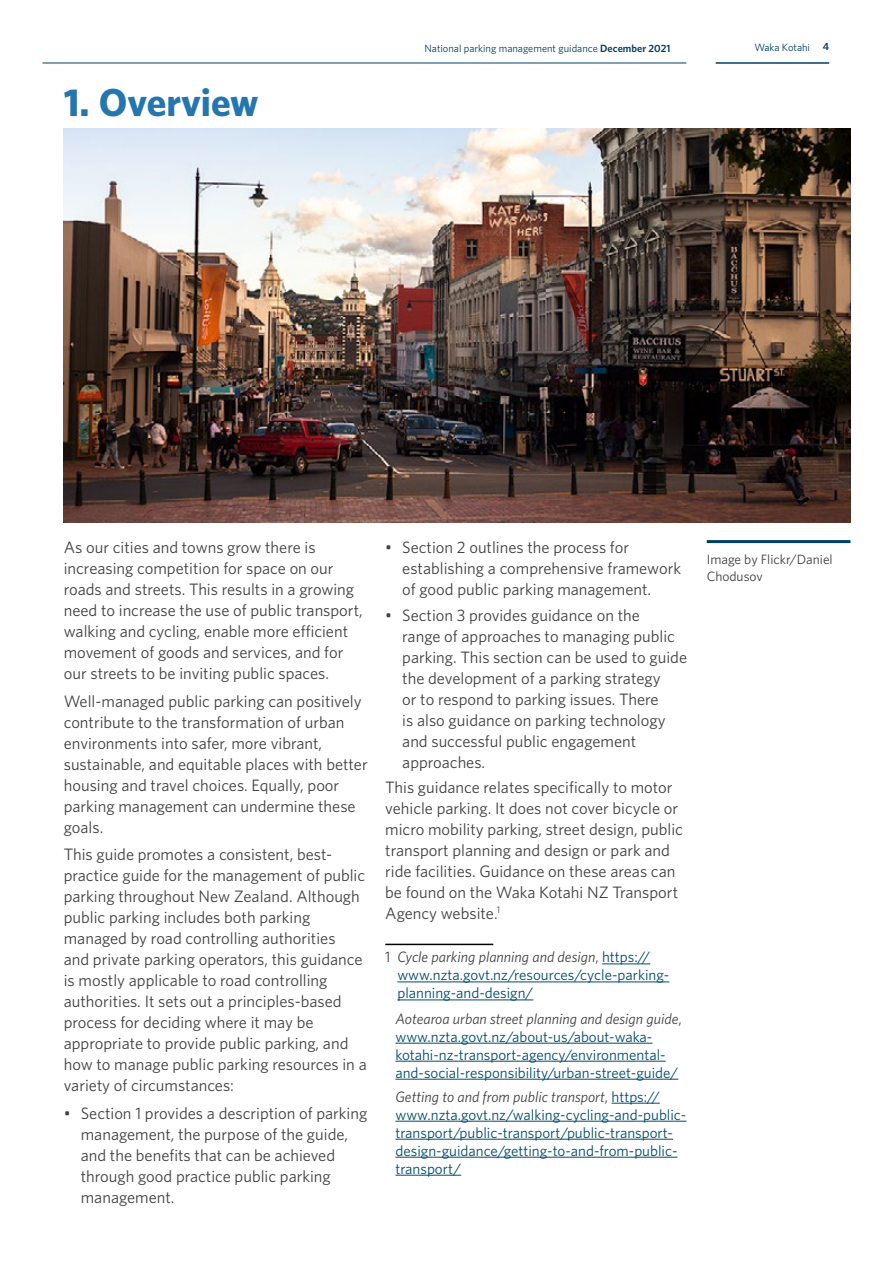
<style>
.page{position:relative;width:893px;height:1263px;background:#fff}
.page>*{position:absolute;margin:0;border:0;box-sizing:border-box;transform-origin:0 0}
.t1{font:700 39px "Whitney";color:#2575ae}
.t2{font:16.5px/21px "Whitney";color:#414042}
.t3{font:15px/18px "Whitney";color:#004b6f}
.t4{font:13.5px/16.5px "Whitney";color:#414042}
.t5{font:10.5px "Whitney";color:#003f64}
.s1{font-weight:600}
.s2{color:#414042}
.s3{font-style:italic;color:#414042}
</style>
<div class="page">
<hr style="left:716px;top:62px;width:113px;height:2px;background:#003f64">
<hr style="left:43px;top:63px;width:643px;height:1px;background:#003f64">
<hr style="left:385px;top:944px;width:108px;height:1px;background:#000">
<hr style="left:602px;top:963px;width:48px;height:1px;background:#004b6f">
<hr style="left:397px;top:981px;width:272px;height:1px;background:#004b6f">
<hr style="left:397px;top:999px;width:136px;height:1px;background:#004b6f">
<hr style="left:395px;top:1043px;width:257px;height:1px;background:#004b6f">
<hr style="left:395px;top:1061px;width:271px;height:1px;background:#004b6f">
<hr style="left:395px;top:1079px;width:283px;height:1px;background:#004b6f">
<hr style="left:612px;top:1103px;width:48px;height:1px;background:#004b6f">
<hr style="left:395px;top:1121px;width:291px;height:1px;background:#004b6f">
<hr style="left:395px;top:1139px;width:278px;height:1px;background:#004b6f">
<hr style="left:395px;top:1157px;width:283px;height:1px;background:#004b6f">
<hr style="left:395px;top:1175px;width:66px;height:1px;background:#004b6f">
<img style="left:64px;top:129px;width:786px;height:393px">
<hr style="left:707px;top:540px;width:143px;height:3px;background:#003f64">
<h1 class="t1" style="left:64px;top:77px;width:196px">1. Overview</h1>
<p class="t5" style="left:425px;top:41px;width:247px">National parking management guidance <span class="s1">December 2021</span></p>
<p class="t5" style="left:754px;top:40px;width:76px">Waka Kotahi <span class="s1">4</span></p>
<p class="t2" style="left:64px;top:537px;width:301px">As our cities and towns grow there is increasing competition for space on our roads and streets. This results in a growing need to increase the use of public transport, walking and cycling, enable more efficient movement of goods and services, and for our streets to be inviting public spaces.</p>
<p class="t2" style="left:64px;top:690px;width:305px">Well-managed public parking can positively contribute to the transformation of urban environments into safer, more vibrant, sustainable, and equitable places with better housing and travel choices. Equally, poor parking management can undermine these goals.</p>
<p class="t2" style="left:64px;top:843px;width:304px">This guide promotes a consistent, best&shy;practice guide for the management of public parking throughout New Zealand. Although public parking includes both parking managed by road controlling authorities<br>and private parking operators, this guidance is mostly applicable to road controlling authorities. It sets out a principles-based process for deciding where it may be appropriate to provide public parking, and how to manage public parking resources in a variety of circumstances:</p>
<p class="t2" style="left:81px;top:1102px;width:288px;text-indent:-17px">• Section 1 provides a description of parking management, the purpose of the guide, and the benefits that can be achieved through good practice public parking management.</p>
<p class="t2" style="left:402px;top:537px;width:280px;text-indent:-17px">• Section 2 outlines the process for establishing a comprehensive framework of good public parking management.</p>
<p class="t2" style="left:402px;top:604px;width:286px;text-indent:-17px">• Section 3 provides guidance on the<br>range of approaches to managing public parking. This section can be used to guide the development of a parking strategy<br>or to respond to parking issues. There<br>is also guidance on parking technology and successful public engagement approaches.</p>
<p class="t2" style="left:385px;top:776px;width:299px">This guidance relates specifically to motor vehicle parking. It does not cover bicycle or micro mobility parking, street design, public transport planning and design or park and ride facilities. Guidance on these areas can be found on the Waka Kotahi NZ Transport Agency website.<sup>1</sup></p>
<p class="t3" style="left:397px;top:948px;width:274px;text-indent:-12px"><span class="s2">1</span> <span class="s3">Cycle parking planning and design</span><span class="s2">,</span> https:// www.nzta.govt.nz/resources/cycle-parking&shy;planning-and-design/</p>
<p class="t3" style="left:395px;top:1009px;width:288px"><span class="s3">Aotearoa urban street planning and design guide</span><span class="s2">, </span>www.nzta.govt.nz/about-us/about-waka&shy;kotahi-nz-transport-agency/environmental&shy;and-social-responsibility/urban-street-guide/</p>
<p class="t3" style="left:395px;top:1087px;width:292px"><span class="s3">Getting to and from public transport</span><span class="s2">,</span> https:// www.nzta.govt.nz/walking-cycling-and-public&shy;transport/public-transport/public-transport&shy;design-guidance/getting-to-and-from-public&shy;transport/</p>
<p class="t4" style="left:707px;top:551px;width:128px">Image by Flickr/Daniel<br>Chodusov</p>
</div>
